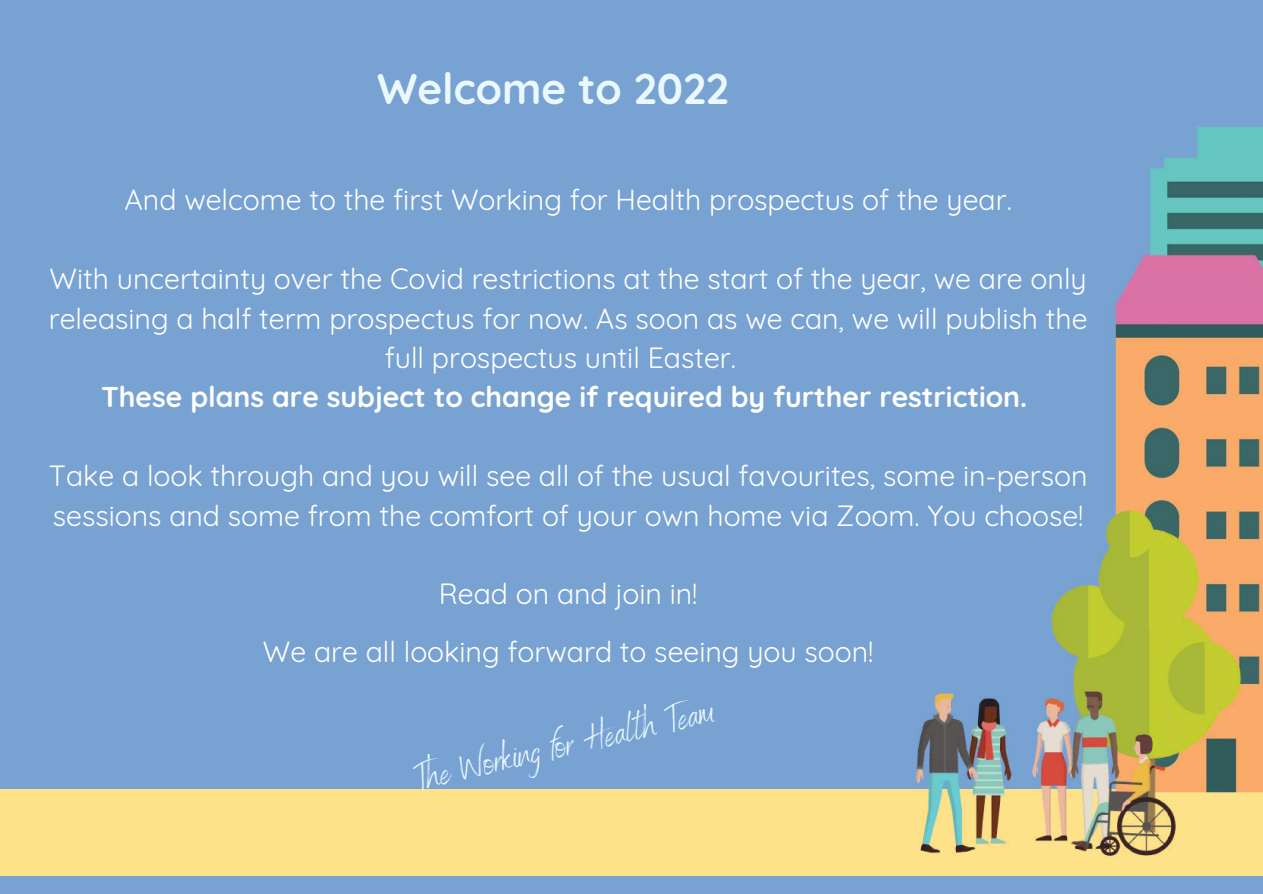
<style>
.page{position:relative;width:1263px;height:894px;background:#fff}
.page>*{position:absolute;margin:0;border:0;box-sizing:border-box;transform-origin:0 0}
.t1{font:700 42.75px "Quicksand";color:#eaf9ff}
.t2{font:37.5px "Benedict";color:#eaf9ff}
.t3{font:28.5px/39.3px "Quicksand";color:#fff;text-align:center}
.t4{font:700 28.5px "Quicksand";color:#fff}
</style>
<div class="page">
<div style="left:0;top:0;width:1263px;height:893px;background:#78a2d2"></div>
<div style="left:0;top:788px;width:1263px;height:87px;background:#fee28a"></div>
<img style="left:1150px;top:127px;width:113px;height:77px">
<img style="left:1115px;top:204px;width:148px;height:280px">
<img style="left:1051px;top:484px;width:212px;height:309px">
<img style="left:1006px;top:679px;width:110px;height:163px">
<img style="left:1037px;top:688px;width:115px;height:154px">
<img style="left:887px;top:693px;width:119px;height:163px">
<img style="left:1058px;top:701px;width:131px;height:175px">
<h1 class="t1" style="left:377px;top:62px;width:353px">Welcome to 2022</h1>
<p class="t3" style="left:125px;top:180px;width:889px">And welcome to the first Working for Health prospectus of the year.</p>
<p class="t3" style="left:49px;top:259px;width:1040px">With uncertainty over the Covid restrictions at the start of the year, we are only releasing a half term prospectus for now. As soon as we can, we will publish the full prospectus until Easter.</p>
<p class="t4" style="left:101px;top:379px;width:928px">These plans are subject to change if required by further restriction.</p>
<p class="t3" style="left:49px;top:455px;width:1040px;text-align:left">Take a look through and you will see all of the usual favourites, some in-person sessions and some from the comfort of your own home via Zoom. You choose!</p>
<p class="t3" style="left:263px;top:565px;width:612px;line-height:57.3px">Read on and join in!<br>We are all looking forward to seeing you soon!</p>
<h2 class="t2" style="left:410px;top:755px;width:307px;rotate:-13deg">The Working for Health Team</h2>
</div>
